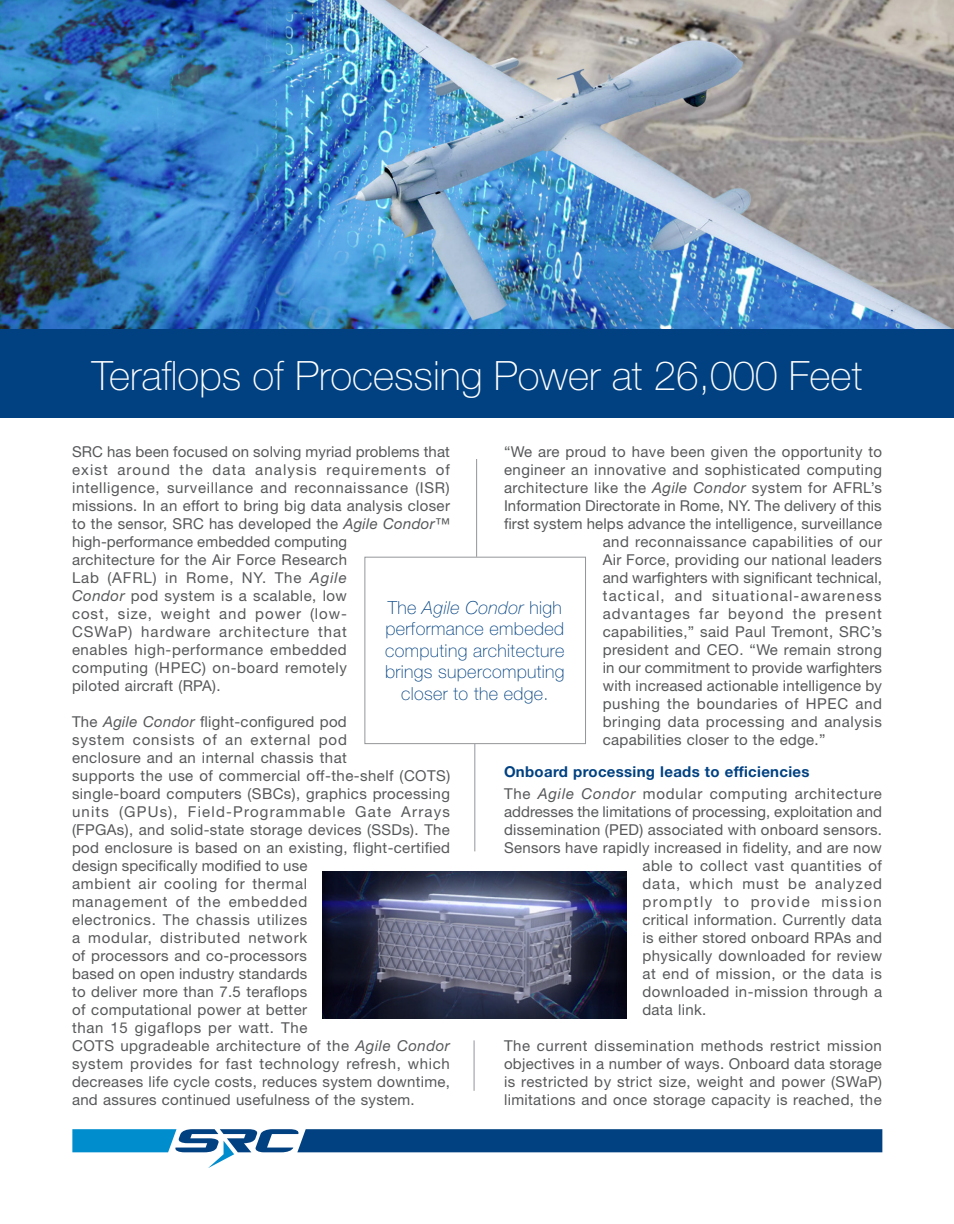
<style>
.page{position:relative;width:954px;height:1224px;background:#fff}
.page>*{position:absolute;margin:0;border:0;box-sizing:border-box;transform-origin:0 0}
.t1{font:100 40.5px "Helvetica Neue LT Std";color:#fff}
.t2{font:100 18px/21.6px "Helvetica Neue LT Std";letter-spacing:.02em;color:#014181;text-align:center}
.Paragraph_Style_1{font:15px/18px "Helvetica Neue LT Std";letter-spacing:.025em;color:#57585a}
.Paragraph_Style_1-2{font:15px "Helvetica Neue LT Std";letter-spacing:.005em;color:#57585a}
.Paragraph_Style_1-3{font:15px "Helvetica Neue LT Std";letter-spacing:.07em;color:#57585a}
.Paragraph_Style_1-4{font:15px "Helvetica Neue LT Std";letter-spacing:.05em;color:#57585a}
.Paragraph_Style_1-5{font:700 15px "Helvetica Neue LT Std";letter-spacing:.02em;color:#014181}
.Paragraph_Style_1-6{font:15px "Helvetica Neue LT Std";letter-spacing:.08em;color:#57585a}
.Paragraph_Style_1-7{font:15px "Helvetica Neue LT Std";letter-spacing:.045em;color:#57585a}
.Paragraph_Style_1-8{font:15px "Helvetica Neue LT Std";letter-spacing:.1em;color:#57585a}
.s1{font-style:italic}
</style>
<div class="page">
<img style="left:0;top:0;width:954px;height:329px">
<div style="left:0;top:329px;width:954px;height:89px;background:#014181"></div>
<svg style="left:72px;top:1129px;width:810px;height:39px"></svg>
<hr style="left:476px;top:459px;width:1px;height:98px;background:#939598">
<div style="left:364px;top:557px;width:222px;height:187px;border:1px solid #939698"></div>
<hr style="left:474px;top:744px;width:1px;height:107px;background:#939598">
<hr style="left:474px;top:1040px;width:1px;height:51px;background:#939598">
<img style="left:323px;top:872px;width:304px;height:147px">
<p class="t1" style="left:92px;top:353px;width:772px">Teraflops of Processing Power at 26,000 Feet</p>
<p class="Paragraph_Style_1" style="left:72px;top:443px;width:380px">SRC has been focused on solving myriad problems that exist around the data analysis requirements of intelligence, surveillance and reconnaissance (ISR) missions. In an effort to bring big data analysis closer to the sensor, SRC has developed the <span class="s1">Agile Condor</span>™ high-performance embedded computing<br>architecture for the Air Force Research<br>Lab (AFRL) in Rome, NY. The <span class="s1">Agile<br>Condor</span> pod system is a scalable, low<br>cost, size, weight and power (low-<br>CSWaP) hardware architecture that<br>enables high-performance embedded<br>computing (HPEC) on-board remotely<br>piloted aircraft (RPA).</p>
<p class="Paragraph_Style_1" style="left:72px;top:713px;width:380px">The <span class="s1">Agile Condor</span> flight-configured pod<br>system consists of an external pod<br>enclosure and an internal chassis that<br>supports the use of commercial off-the-shelf (COTS) single-board computers (SBCs), graphics processing units (GPUs), Field-Programmable Gate Arrays (FPGAs), and solid-state storage devices (SSDs). The pod enclosure is based on an existing, flight-certified design specifically modified to use<br>ambient air cooling for thermal<br>management of the embedded<br>electronics. The chassis utilizes<br>a modular, distributed network<br>of processors and co-processors<br>based on open industry standards<br>to deliver more than 7.5 teraflops<br>of computational power at better<br>than 15 gigaflops per watt. The<br>COTS upgradeable architecture of the <span class="s1">Agile Condor </span>system provides for fast technology refresh, which decreases life cycle costs, reduces system downtime, and assures continued usefulness of the system.</p>
<p class="Paragraph_Style_1" style="left:504px;top:443px;width:380px">“We are proud to have been given the opportunity to</p>
<p class="Paragraph_Style_1" style="left:504px;top:461px;width:380px">engineer an innovative and sophisticated computing</p>
<p class="Paragraph_Style_1" style="left:504px;top:479px;width:379px">architecture like the <span class="s1">Agile Condor</span> system for AFRL’s</p>
<p class="Paragraph_Style_1-2" style="left:504px;top:497px;width:379px">Information Directorate in Rome, NY. The delivery of this</p>
<p class="Paragraph_Style_1" style="left:504px;top:515px;width:380px">first system helps advance the intelligence, surveillance</p>
<p class="Paragraph_Style_1" style="left:603px;top:533px;width:281px">and reconnaissance capabilities of our</p>
<p class="Paragraph_Style_1" style="left:603px;top:551px;width:281px">Air Force, providing our national leaders</p>
<p class="Paragraph_Style_1-2" style="left:603px;top:569px;width:281px">and warfighters with significant technical,</p>
<p class="Paragraph_Style_1-6" style="left:603px;top:587px;width:281px">tactical, and situational-awareness</p>
<p class="Paragraph_Style_1-3" style="left:603px;top:605px;width:281px">advantages far beyond the present</p>
<p class="Paragraph_Style_1" style="left:603px;top:623px;width:281px">capabilities,” said Paul Tremont, SRC’s</p>
<p class="Paragraph_Style_1" style="left:603px;top:641px;width:281px">president and CEO. “We remain strong</p>
<p class="Paragraph_Style_1" style="left:603px;top:659px;width:281px">in our commitment to provide warfighters</p>
<p class="Paragraph_Style_1" style="left:603px;top:677px;width:281px">with increased actionable intelligence by</p>
<p class="Paragraph_Style_1-7" style="left:603px;top:695px;width:281px">pushing the boundaries of HPEC and</p>
<p class="Paragraph_Style_1" style="left:603px;top:713px;width:281px">bringing data processing and analysis</p>
<p class="Paragraph_Style_1" style="left:603px;top:731px;width:224px">capabilities closer to the edge.”</p>
<p class="Paragraph_Style_1-5" style="left:504px;top:762px;width:307px">Onboard processing leads to efficiencies</p>
<p class="Paragraph_Style_1-4" style="left:504px;top:785px;width:380px">The <span class="s1">Agile Condor</span> modular computing architecture</p>
<p class="Paragraph_Style_1-2" style="left:504px;top:803px;width:379px">addresses the limitations of processing, exploitation and</p>
<p class="Paragraph_Style_1" style="left:504px;top:821px;width:380px">dissemination (PED) associated with onboard sensors.</p>
<p class="Paragraph_Style_1" style="left:504px;top:839px;width:379px">Sensors have rapidly increased in fidelity, and are now</p>
<p class="Paragraph_Style_1" style="left:642px;top:857px;width:241px">able to collect vast quantities of</p>
<p class="Paragraph_Style_1-3" style="left:642px;top:875px;width:241px">data, which must be analyzed</p>
<p class="Paragraph_Style_1-8" style="left:642px;top:893px;width:241px">promptly to provide mission</p>
<p class="Paragraph_Style_1" style="left:642px;top:911px;width:241px">critical information. Currently data</p>
<p class="Paragraph_Style_1" style="left:642px;top:929px;width:241px">is either stored onboard RPAs and</p>
<p class="Paragraph_Style_1" style="left:642px;top:947px;width:241px">physically downloaded for review</p>
<p class="Paragraph_Style_1" style="left:642px;top:965px;width:241px">at end of mission, or the data is</p>
<p class="Paragraph_Style_1" style="left:642px;top:983px;width:241px">downloaded in-mission through a</p>
<p class="Paragraph_Style_1" style="left:642px;top:1001px;width:65px">data link.</p>
<p class="Paragraph_Style_1" style="left:504px;top:1037px;width:380px;text-align:justify">The current dissemination methods restrict mission objectives in a number of ways. Onboard data storage is restricted by strict size, weight and power (SWaP) limitations and once storage capacity is reached, the</p>
<p class="t2" style="left:385px;top:596px;width:181px">The <span class="s1">Agile Condor</span> high performance embeded computing architecture brings supercomputing closer to the edge.</p>
</div>
